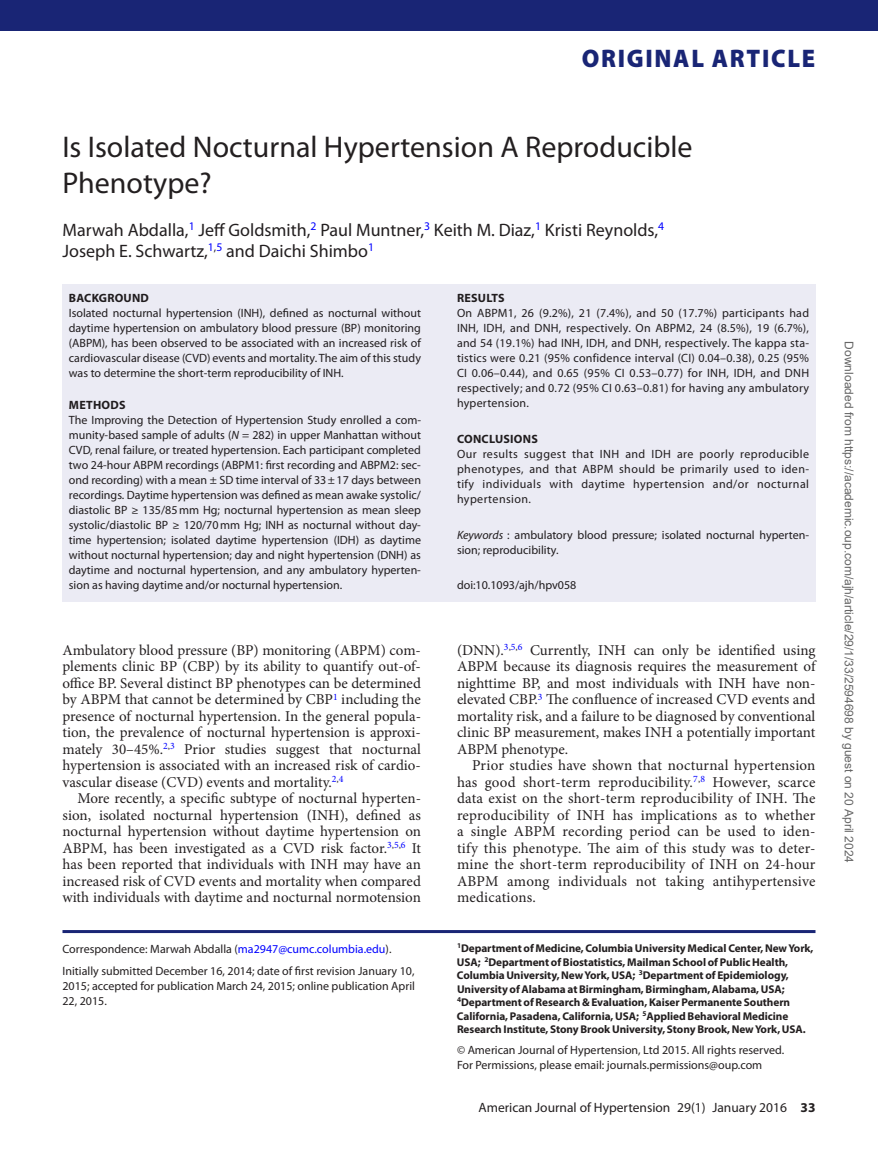
<style>
.page{position:relative;width:878px;height:1162px;background:#fff}
.page>*{position:absolute;margin:0;border:0;box-sizing:border-box;transform-origin:0 0}
.t1{font:30px/36px "Myriad Pro";color:#231f20}
.t2{font:900 25.5px "Myriad Pro";letter-spacing:.07em;color:#192575;scale:.95 1}
.t3{font:18px/21px "Myriad Pro";color:#231f20}
.t4{font:15px/16.5px "Minion Pro";color:#231f20;text-align:justify}
.t5{font:13.5px "Myriad Pro";color:#231f20}
.t6{font:12px/15px "Myriad Pro";color:#231f20;text-align:justify}
.t7{font:12px "Arial";color:#666}
.t8{font:700 12px "Myriad Pro";letter-spacing:.02em;color:#231f20}
.t9{font:700 11.25px/13.5px "Myriad Pro";letter-spacing:-.005em;color:#231f20}
.s1{font-style:italic}
.s2{color:#00f}
.s3{font-weight:700}
</style>
<div class="page">
<div style="left:0;top:0;width:878px;height:31px;background:#192575"></div>
<div style="left:62px;top:285px;width:753px;height:317px;background:#ebebf4"></div>
<hr style="left:62px;top:930px;width:753px;height:3px;background:#192575">
<h2 class="t2" style="left:582px;top:44px;width:247px">ORIGINAL ARTICLE</h2>
<h1 class="t1" style="left:62px;top:128px;width:631px">Is Isolated Nocturnal Hypertension A Reproducible<br>Phenotype?</h1>
<h3 class="t3" style="left:62px;top:219px;width:603px">Marwah Abdalla,<sup>1</sup> Jeff Goldsmith,<sup>2</sup> Paul Muntner,<sup>3</sup> Keith M. Diaz,<sup>1</sup> Kristi Reynolds,<sup>4<br></sup>Joseph E. Schwartz,<sup>1</sup><sup>,</sup><sup>5</sup> and Daichi Shimbo<sup>1</sup></h3>
<p class="t8" style="left:69px;top:290px;width:82px">BACKGROUND</p>
<p class="t6" style="left:69px;top:305px;width:354px">Isolated nocturnal hypertension (INH), defined as nocturnal without daytime hypertension on ambulatory blood pressure (BP) monitoring (ABPM), has been observed to be associated with an increased risk of cardiovascular disease (CVD) events and mortality. The aim of this study was to determine the short-term reproducibility of INH.</p>
<p class="t8" style="left:69px;top:397px;width:58px">METHODS</p>
<p class="t6" style="left:69px;top:412px;width:354px">The Improving the Detection of Hypertension Study enrolled a com&shy;munity-based sample of adults (<span class="s1">N</span> = 282) in upper Manhattan without CVD, renal failure, or treated hypertension. Each participant completed two 24-hour ABPM recordings (ABPM1: first recording and ABPM2: sec&shy;ond recording) with a mean ± SD time interval of 33±17 days between recordings. Daytime hypertension was defined as mean awake systolic/ diastolic BP ≥ 135/85mm Hg; nocturnal hypertension as mean sleep systolic/diastolic BP ≥ 120/70mm Hg; INH as nocturnal without day&shy;time hypertension; isolated daytime hypertension (IDH) as daytime without nocturnal hypertension; day and night hypertension (DNH) as daytime and nocturnal hypertension, and any ambulatory hyperten&shy;sion as having daytime and/or nocturnal hypertension.</p>
<p class="t8" style="left:457px;top:290px;width:49px">RESULTS</p>
<p class="t6" style="left:457px;top:305px;width:354px">On ABPM1, 26 (9.2%), 21 (7.4%), and 50 (17.7%) participants had INH, IDH, and DNH, respectively. On ABPM2, 24 (8.5%), 19 (6.7%), and 54 (19.1%) had INH, IDH, and DNH, respectively. The kappa sta&shy;tistics were 0.21 (95% confidence interval (CI) 0.04–0.38), 0.25 (95% CI 0.06–0.44), and 0.65 (95% CI 0.53–0.77) for INH, IDH, and DNH respectively; and 0.72 (95% CI 0.63–0.81) for having any ambulatory hypertension.</p>
<p class="t8" style="left:457px;top:431px;width:82px">CONCLUSIONS</p>
<p class="t6" style="left:457px;top:446px;width:354px">Our results suggest that INH and IDH are poorly reproducible phenotypes, and that ABPM should be primarily used to iden&shy;tify individuals with daytime hypertension and/or nocturnal hypertension.</p>
<p class="t6" style="left:457px;top:527px;width:354px"><span class="s1">Keywords</span> : ambulatory blood pressure; isolated nocturnal hyperten&shy;sion; reproducibility.</p>
<p class="t6" style="left:457px;top:577px;width:121px">doi:10.1093/ajh/hpv058</p>
<p class="t4" style="left:62px;top:641px;width:360px">Ambulatory blood pressure (BP) monitoring (ABPM) com&shy;plements clinic BP (CBP) by its ability to quantify out-of&shy;office BP. Several distinct BP phenotypes can be determined by ABPM that cannot be determined by CBP<sup>1</sup> including the presence of nocturnal hypertension. In the general popula&shy;tion, the prevalence of nocturnal hypertension is approxi&shy;mately 30–45%.<sup>2</sup><sup>,</sup><sup>3</sup> Prior studies suggest that nocturnal hypertension is associated with an increased risk of cardio&shy;vascular disease (CVD) events and mortality.<sup>2</sup><sup>,</sup><sup>4</sup></p>
<p class="t4" style="left:62px;top:790px;width:360px;text-indent:15px">More recently, a specific subtype of nocturnal hyperten&shy;sion, isolated nocturnal hypertension (INH), defined as nocturnal hypertension without daytime hypertension on ABPM, has been investigated as a CVD risk factor.<sup>3</sup><sup>,</sup><sup>5</sup><sup>,</sup><sup>6</sup> It has been reported that individuals with INH may have an increased risk of CVD events and mortality when compared with individuals with daytime and nocturnal normotension</p>
<p class="t6" style="left:62px;top:937px;width:354px;line-height:22.5px">Correspondence: Marwah Abdalla (<span class="s2">ma2947@cumc.columbia.edu</span>).<br>Initially submitted December 16, 2014; date of first revision January 10,</p>
<p class="t6" style="left:62px;top:978px;width:354px">2015; accepted for publication March 24, 2015; online publication April<br>22, 2015.</p>
<p class="t4" style="left:457px;top:641px;width:360px">(DNN).<sup>3</sup><sup>,</sup><sup>5</sup><sup>,</sup><sup>6</sup> Currently, INH can only be identified using ABPM because its diagnosis requires the measurement of nighttime BP, and most individuals with INH have non&shy;elevated CBP.<sup>3</sup> The confluence of increased CVD events and mortality risk, and a failure to be diagnosed by conventional clinic BP measurement, makes INH a potentially important ABPM phenotype.</p>
<p class="t4" style="left:457px;top:757px;width:360px;text-indent:15px">Prior studies have shown that nocturnal hypertension has good short-term reproducibility.<sup>7</sup><sup>,</sup><sup>8</sup> However, scarce data exist on the short-term reproducibility of INH. The reproducibility of INH has implications as to whether a single ABPM recording period can be used to iden&shy;tify this phenotype. The aim of this study was to deter&shy;mine the short-term reproducibility of INH on 24-hour ABPM among individuals not taking antihypertensive medications.</p>
<p class="t9" style="left:457px;top:941px;width:358px"><sup>1</sup>Department of Medicine, Columbia University Medical Center, New York, USA; <sup>2</sup>Department of Biostatistics, Mailman School of Public Health, Columbia University, New York, USA; <sup>3</sup>Department of Epidemiology, University of Alabama at Birmingham, Birmingham, Alabama, USA; <sup>4</sup>Department of Research &amp; Evaluation, Kaiser Permanente Southern California, Pasadena, California, USA; <sup>5</sup>Applied Behavioral Medicine Research Institute, Stony Brook University, Stony Brook, New York, USA.</p>
<p class="t6" style="left:457px;top:1042px;width:329px">© American Journal of Hypertension, Ltd 2015. All rights reserved.<br>For Permissions, please email: journals.permissions@oup.com</p>
<p class="t5" style="left:478px;top:1098px;width:338px">American Journal of Hypertension 29(1) January 2016 <span class="s3">33</span></p>
<p class="t7" style="left:853px;top:341px;width:523px;rotate:90deg">Downloaded from https://academic.oup.com/ajh/article/29/1/33/2594698 by guest on 20 April 2024</p>
</div>
